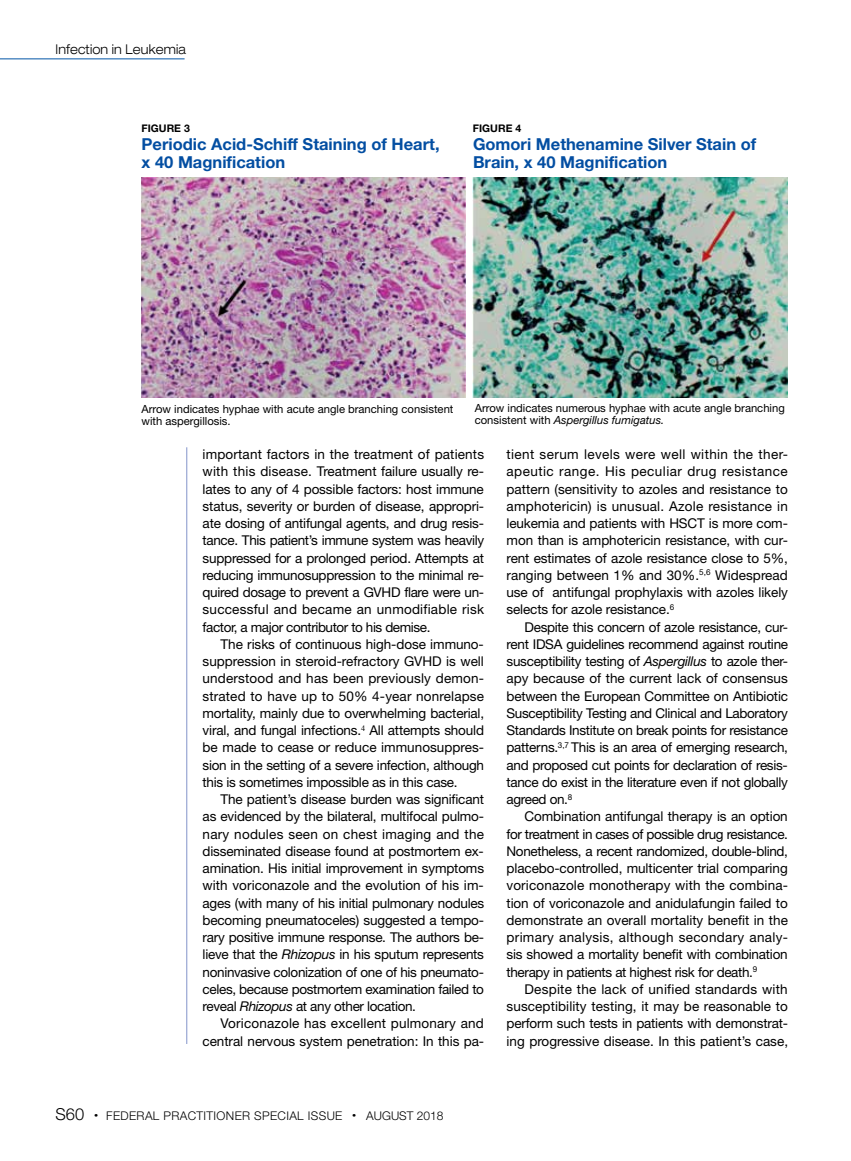
<style>
.page{position:relative;width:851px;height:1161px;background:#fff}
.page>*{position:absolute;margin:0;border:0;box-sizing:border-box;transform-origin:0 0}
.t1{font:700 16.5px/18px "Helvetica Neue LT Std";color:#034ea2}
.t2{font:13.5px/17.2px "Helvetica Neue LT Std";letter-spacing:-.02em;color:#000;text-align:justify}
.t3{font:300 expanded 13.5px "Helvetica Neue LT Std";letter-spacing:.01em;color:#000;scale:.9 1}
.t4{font:300 12px "Helvetica Neue LT Std";letter-spacing:.03em;color:#000}
.t5{font:300 12px "Helvetica Neue LT Std";color:#000}
.t6{font:11.25px/12px "Helvetica Neue LT Std";color:#000}
.t7{font:700 10.5px "Helvetica Neue LT Std";color:#000}
.s1{font-style:italic}
.s2{font-size:16.5px}
</style>
<div class="page">
<hr style="left:0;top:58px;width:185px;height:1px;background:#0054a6">
<hr style="left:186px;top:447px;width:1px;height:597px;background:#8394ca">
<img style="left:142px;top:177px;width:323px;height:220px">
<img style="left:472px;top:177px;width:316px;height:221px">
<p class="t3" style="left:56px;top:41px;width:146px">Infection in Leukemia</p>
<p class="t7" style="left:142px;top:122px;width:50px">FIGURE 3</p>
<p class="t1" style="left:142px;top:135px;width:299px">Periodic Acid-Schiff Staining of Heart, x 40 Magnification</p>
<p class="t7" style="left:473px;top:122px;width:50px">FIGURE 4</p>
<p class="t1" style="left:473px;top:135px;width:285px">Gomori Methenamine Silver Stain of<br>Brain, x 40 Magnification</p>
<p class="t6" style="left:142px;top:403px;width:313px">Arrow indicates hyphae with acute angle branching consistent with aspergillosis.</p>
<p class="t6" style="left:475px;top:402px;width:311px">Arrow indicates numerous hyphae with acute angle branching consistent with <span class="s1">Aspergillus fumigatus.</span></p>
<p class="t2" style="left:202px;top:445px;width:283px">important factors in the treatment of patients with this disease. Treatment failure usually re&shy;lates to any of 4 possible factors: host immune status, severity or burden of disease, appropri&shy;ate dosing of antifungal agents, and drug resis&shy;tance. This patient’s immune system was heavily suppressed for a prolonged period. Attempts at reducing immunosuppression to the minimal re&shy;quired dosage to prevent a GVHD flare were un&shy;successful and became an unmodifiable risk factor, a major contributor to his demise.</p>
<p class="t2" style="left:202px;top:635px;width:283px;text-indent:18px">The risks of continuous high-dose immuno&shy;suppression in steroid-refractory GVHD is well understood and has been previously demon&shy;strated to have up to 50% 4-year nonrelapse mortality, mainly due to overwhelming bacterial, viral, and fungal infections.<sup>4</sup> All attempts should be made to cease or reduce immunosuppres&shy;sion in the setting of a severe infection, although this is sometimes impossible as in this case.</p>
<p class="t2" style="left:202px;top:790px;width:283px;text-indent:18px">The patient’s disease burden was significant as evidenced by the bilateral, multifocal pulmo&shy;nary nodules seen on chest imaging and the disseminated disease found at postmortem ex&shy;amination. His initial improvement in symptoms with voriconazole and the evolution of his im&shy;ages (with many of his initial pulmonary nodules becoming pneumatoceles) suggested a tempo&shy;rary positive immune response. The authors be&shy;lieve that the <span class="s1">Rhizopus</span> in his sputum represents noninvasive colonization of one of his pneumato&shy;celes, because postmortem examination failed to reveal <span class="s1">Rhizopus</span> at any other location.</p>
<p class="t2" style="left:202px;top:1015px;width:283px;text-align:right">Voriconazole has excellent pulmonary and central nervous system penetration: In this pa-</p>
<p class="t2" style="left:506px;top:445px;width:283px">tient serum levels were well within the ther&shy;apeutic range. His peculiar drug resistance pattern (sensitivity to azoles and resistance to amphotericin) is unusual. Azole resistance in leukemia and patients with HSCT is more com&shy;mon than is amphotericin resistance, with cur&shy;rent estimates of azole resistance close to 5%, ranging between 1% and 30%.<sup>5,6</sup> Widespread use of antifungal prophylaxis with azoles likely selects for azole resistance.<sup>6</sup></p>
<p class="t2" style="left:506px;top:618px;width:283px;text-indent:18px">Despite this concern of azole resistance, cur&shy;rent IDSA guidelines recommend against routine susceptibility testing of <span class="s1">Aspergillus</span> to azole ther&shy;apy because of the current lack of consensus between the European Committee on Antibiotic Susceptibility Testing and Clinical and Laboratory Standards Institute on break points for resistance patterns.<sup>3,7</sup> This is an area of emerging research, and proposed cut points for declaration of resis&shy;tance do exist in the literature even if not globally agreed on.<sup>8</sup></p>
<p class="t2" style="left:506px;top:808px;width:283px;text-indent:18px">Combination antifungal therapy is an option for treatment in cases of possible drug resistance.<br>Nonetheless, a recent randomized, double-blind, placebo-controlled, multicenter trial comparing voriconazole monotherapy with the combina&shy;tion of voriconazole and anidulafungin failed to demonstrate an overall mortality benefit in the primary analysis, although secondary analy&shy;sis showed a mortality benefit with combination therapy in patients at highest risk for death.<sup>9</sup></p>
<p class="t2" style="left:506px;top:980px;width:283px;text-indent:18px">Despite the lack of unified standards with susceptibility testing, it may be reasonable to perform such tests in patients with demonstrat&shy;ing progressive disease. In this patient’s case,</p>
<p class="t4" style="left:56px;top:1108px;width:288px"><span class="s2">S60</span> <sup>•</sup> FEDERAL PRACTITIONER SPECIAL ISSUE</p>
<p class="t5" style="left:352px;top:1108px;width:93px"><sup>•</sup> AUGUST 2018</p>
</div>
